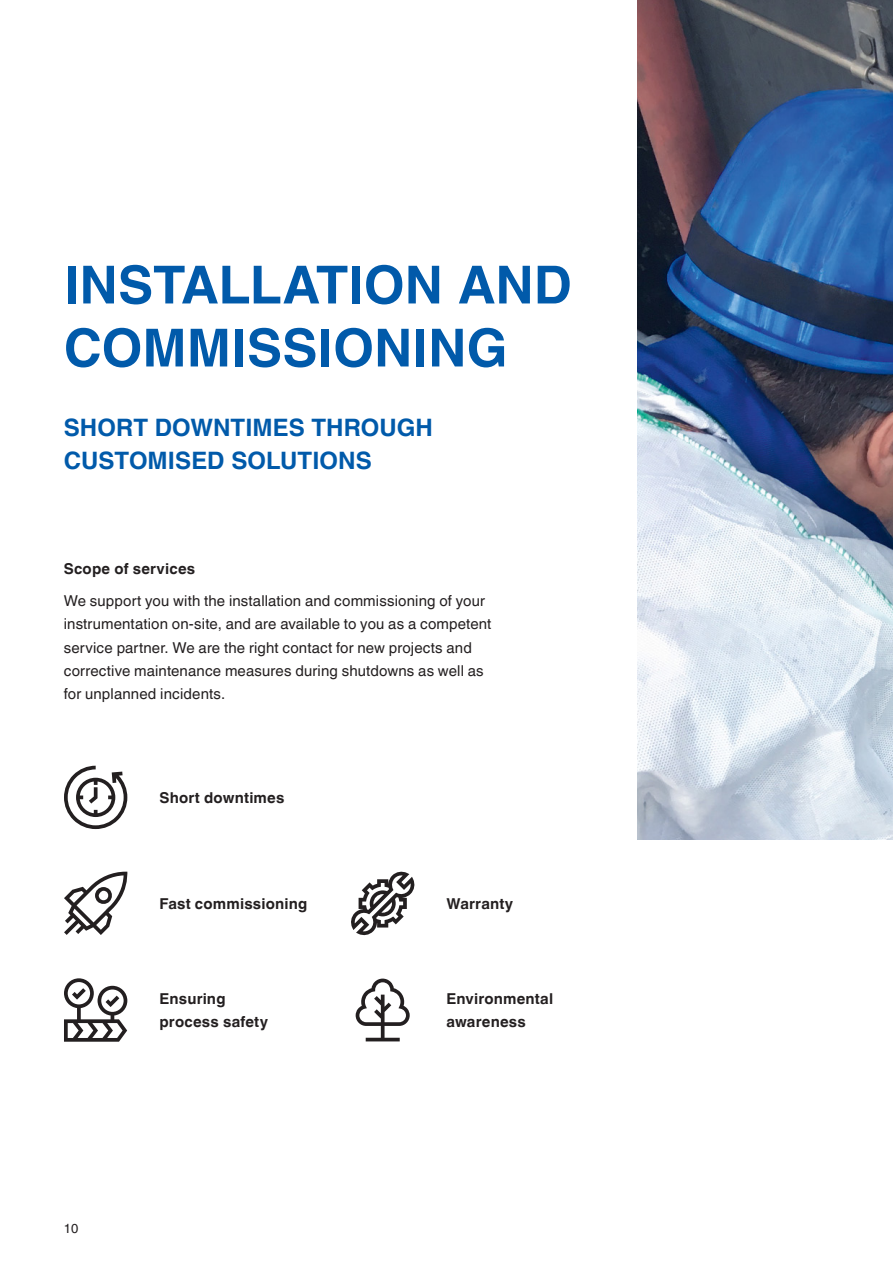
<style>
.page{position:relative;width:893px;height:1263px;background:#fff}
.page>*{position:absolute;margin:0;border:0;box-sizing:border-box;transform-origin:0 0}
.t1{font:700 52.5px/63px "Helvetica World";color:#015aaa}
.t2{font:700 24px/33px "Helvetica World";color:#015aaa}
.t3{font:15px/23.2px "Helvetica World";letter-spacing:.01em;color:#231f20}
.t4{font:700 15px/23.2px "Helvetica World";letter-spacing:.015em;color:#231f20}
.t5{font:13.05px "Helvetica World";color:#231f20}
</style>
<div class="page">
<img style="left:638px;top:0;width:255px;height:840px">
<svg style="left:64px;top:766px;width:63px;height:63px"></svg>
<svg style="left:64px;top:872px;width:63px;height:63px"></svg>
<svg style="left:356px;top:978px;width:54px;height:63px"></svg>
<svg style="left:351px;top:872px;width:63px;height:63px"></svg>
<svg style="left:64px;top:978px;width:63px;height:64px"></svg>
<h1 class="t1" style="left:64px;top:254px;width:510px">INSTALLATION AND<br>COMMISSIONING</h1>
<h2 class="t2" style="left:64px;top:411px;width:371px">SHORT DOWNTIMES THROUGH<br>CUSTOMISED SOLUTIONS</h2>
<p class="t4" style="left:64px;top:557px;width:133px">Scope of services</p>
<p class="t3" style="left:64px;top:589px;width:429px">We support you with the installation and commissioning of your instrumentation on-site, and are available to you as a competent service partner. We are the right contact for new projects and corrective maintenance measures during shutdowns as well as for unplanned incidents.</p>
<p class="t5" style="left:64px;top:1221px;width:16px">10</p>
<p class="t4" style="left:159px;top:786px;width:126px">Short downtimes</p>
<p class="t4" style="left:159px;top:892px;width:149px">Fast commissioning</p>
<p class="t4" style="left:159px;top:987px;width:110px">Ensuring process safety</p>
<p class="t4" style="left:446px;top:892px;width:68px">Warranty</p>
<p class="t4" style="left:446px;top:987px;width:108px">Environmental awareness</p>
</div>
